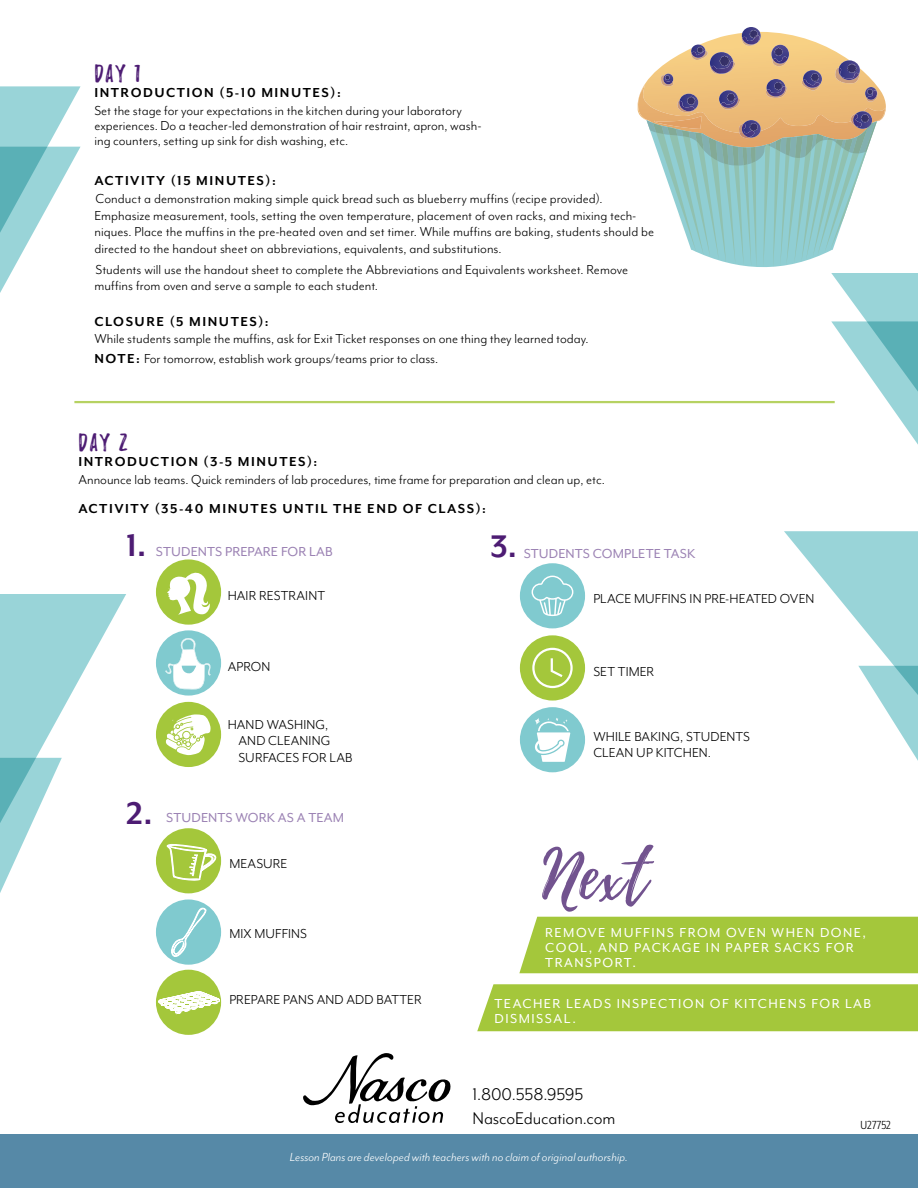
<style>
.page{position:relative;width:918px;height:1188px;background:#fff}
.page>*{position:absolute;margin:0;border:0;box-sizing:border-box;transform-origin:0 0}
.t1{font:65.7px "Playlist Script";color:#72538f}
.t2{font:700 36px "Mr Eaves Mod OT";color:#4d1c73}
.t3{font:22.5px "Playlist Caps";letter-spacing:.1em;color:#4d1c73}
.t4{font:19.5px/24.3px "Mr Eaves Mod OT";letter-spacing:-.005em;color:#000}
.t5{font:15px/16.5px "Mr Eaves Mod OT";color:#000}
.t6{font:700 15px "Mr Eaves Mod OT";letter-spacing:.1em;color:#000}
.t7{font:15px/15px "Mr Eaves Mod OT";letter-spacing:.1em;color:#fff}
.t8{font:15px "Mr Eaves Mod OT";letter-spacing:.005em;color:#9c83b4}
.t9{font:italic 13.5px "Mr Eaves Mod OT";letter-spacing:.01em;color:#fff}
.t10{font:13.5px "Mr Eaves XL Mod Nar OT";color:#000}
.s1{font-weight:700}
</style>
<div class="page">
<svg style="left:784px;top:531px;width:134px;height:230px"></svg>
<svg style="left:0;top:594px;width:126px;height:299px"></svg>
<svg style="left:0;top:86px;width:81px;height:207px"></svg>
<div style="left:519px;top:917px;width:399px;height:56px;background:#a4c73b"></div>
<div style="left:477px;top:984px;width:441px;height:47px;background:#a4c73b"></div>
<hr style="left:74px;top:401px;width:761px;height:2px;background:#a4c73b">
<div style="left:156px;top:559px;width:65px;height:66px;background:#a4c73b;border-radius:50%"></div>
<svg style="left:167px;top:567px;width:43px;height:48px"></svg>
<div style="left:156px;top:630px;width:65px;height:66px;background:#80cacf;border-radius:50%"></div>
<svg style="left:165px;top:638px;width:46px;height:52px"></svg>
<div style="left:156px;top:702px;width:65px;height:65px;background:#a4c73b;border-radius:50%"></div>
<svg style="left:166px;top:714px;width:45px;height:41px"></svg>
<div style="left:183px;top:731px;width:7px;height:8px;background:#fff;border-radius:50%"></div>
<div style="left:182px;top:731px;width:9px;height:8px;border:1px solid #a4c73b;border-radius:50%"></div>
<div style="left:156px;top:828px;width:65px;height:65px;background:#a4c73b;border-radius:50%"></div>
<svg style="left:167px;top:844px;width:50px;height:45px"></svg>
<div style="left:156px;top:970px;width:65px;height:65px;background:#a4c73b;border-radius:50%"></div>
<svg style="left:158px;top:991px;width:62px;height:23px"></svg>
<div style="left:156px;top:900px;width:65px;height:65px;background:#80cacf;border-radius:50%"></div>
<svg style="left:170px;top:904px;width:37px;height:53px"></svg>
<div style="left:520px;top:635px;width:65px;height:66px;background:#a4c73b;border-radius:50%"></div>
<div style="left:532px;top:648px;width:41px;height:40px;border:2px solid #fff;border-radius:50%"></div>
<svg style="left:550px;top:658px;width:13px;height:19px"></svg>
<div style="left:520px;top:563px;width:65px;height:65px;background:#80cacf;border-radius:50%"></div>
<svg style="left:532px;top:576px;width:41px;height:40px"></svg>
<div style="left:520px;top:707px;width:65px;height:65px;background:#80cacf;border-radius:50%"></div>
<svg style="left:535px;top:718px;width:35px;height:44px"></svg>
<div style="left:0;top:1134px;width:918px;height:54px;background:#5689a7"></div>
<svg style="left:636px;top:27px;width:282px;height:418px"></svg>
<svg style="left:303px;top:1053px;width:148px;height:70px"></svg>
<h3 class="t3" style="left:94px;top:64px;width:48px">DAY 1</h3>
<p class="t6" style="left:94px;top:85px;width:248px">INTRODUCTION (5-10 MINUTES):</p>
<p class="t5" style="left:94px;top:103px;width:389px;line-height:15px">Set the stage for your expectations in the kitchen during your laboratory experiences. Do a teacher-led demonstration of hair restraint, apron, wash&shy;ing counters, setting up sink for dish washing, etc.</p>
<p class="t6" style="left:94px;top:172px;width:183px">ACTIVITY (15 MINUTES):</p>
<p class="t5" style="left:94px;top:191px;width:561px">Conduct a demonstration making simple quick bread such as blueberry muffins (recipe provided).<br>Emphasize measurement, tools, setting the oven temperature, placement of oven racks, and mixing tech&shy;niques. Place the muffins in the pre-heated oven and set timer. While muffins are baking, students should be directed to the handout sheet on abbreviations, equivalents, and substitutions.</p>
<p class="t5" style="left:94px;top:261px;width:535px">Students will use the handout sheet to complete the Abbreviations and Equivalents worksheet. Remove muffins from oven and serve a sample to each student.</p>
<p class="t6" style="left:94px;top:313px;width:176px">CLOSURE (5 MINUTES):</p>
<p class="t5" style="left:94px;top:329px;width:496px;line-height:19.5px">While students sample the muffins, ask for Exit Ticket responses on one thing they learned today.<br><span class="s1">NOTE:</span> For tomorrow, establish work groups/teams prior to class.</p>
<h3 class="t3" style="left:78px;top:432px;width:51px">DAY 2</h3>
<p class="t6" style="left:78px;top:454px;width:241px">INTRODUCTION (3-5 MINUTES):</p>
<p class="t5" style="left:78px;top:471px;width:528px">Announce lab teams. Quick reminders of lab procedures, time frame for preparation and clean up, etc.</p>
<p class="t6" style="left:78px;top:500px;width:409px">ACTIVITY (35-40 MINUTES UNTIL THE END OF CLASS):</p>
<h2 class="t2" style="left:126px;top:526px;width:21px">1.</h2>
<h2 class="t2" style="left:490px;top:527px;width:28px">3.</h2>
<p class="t8" style="left:156px;top:543px;width:178px">STUDENTS PREPARE FOR LAB</p>
<p class="t5" style="left:228px;top:587px;width:99px">HAIR RESTRAINT</p>
<p class="t8" style="left:524px;top:545px;width:173px">STUDENTS COMPLETE TASK</p>
<p class="t5" style="left:593px;top:591px;width:222px">PLACE MUFFINS IN PRE-HEATED OVEN</p>
<p class="t5" style="left:228px;top:658px;width:44px">APRON</p>
<p class="t5" style="left:239px;top:716px;width:115px;text-indent:-11px">HAND WASHING,<br>AND CLEANING<br>SURFACES FOR LAB</p>
<h2 class="t2" style="left:126px;top:794px;width:28px">2.</h2>
<p class="t8" style="left:166px;top:810px;width:179px">STUDENTS WORK AS A TEAM</p>
<p class="t5" style="left:229px;top:856px;width:60px">MEASURE</p>
<p class="t5" style="left:229px;top:925px;width:79px">MIX MUFFINS</p>
<p class="t5" style="left:593px;top:663px;width:62px">SET TIMER</p>
<p class="t5" style="left:593px;top:728px;width:158px">WHILE BAKING, STUDENTS<br>CLEAN UP KITCHEN.</p>
<h1 class="t1" style="left:542px;top:829px;width:107px">Next</h1>
<p class="t7" style="left:545px;top:925px;width:322px">REMOVE MUFFINS FROM OVEN WHEN DONE,<br>COOL, AND PACKAGE IN PAPER SACKS FOR<br>TRANSPORT.</p>
<p class="t5" style="left:229px;top:992px;width:194px">PREPARE PANS AND ADD BATTER</p>
<p class="t7" style="left:495px;top:996px;width:378px">TEACHER LEADS INSPECTION OF KITCHENS FOR LAB<br>DISMISSAL.</p>
<h3 class="t4" style="left:472px;top:1082px;width:145px">1.800.558.9595<br>NascoEducation.com</h3>
<p class="t10" style="left:861px;top:1118px;width:32px">U27752</p>
<p class="t9" style="left:290px;top:1150px;width:340px">Lesson Plans are developed with teachers with no claim of original authorship.</p>
</div>
